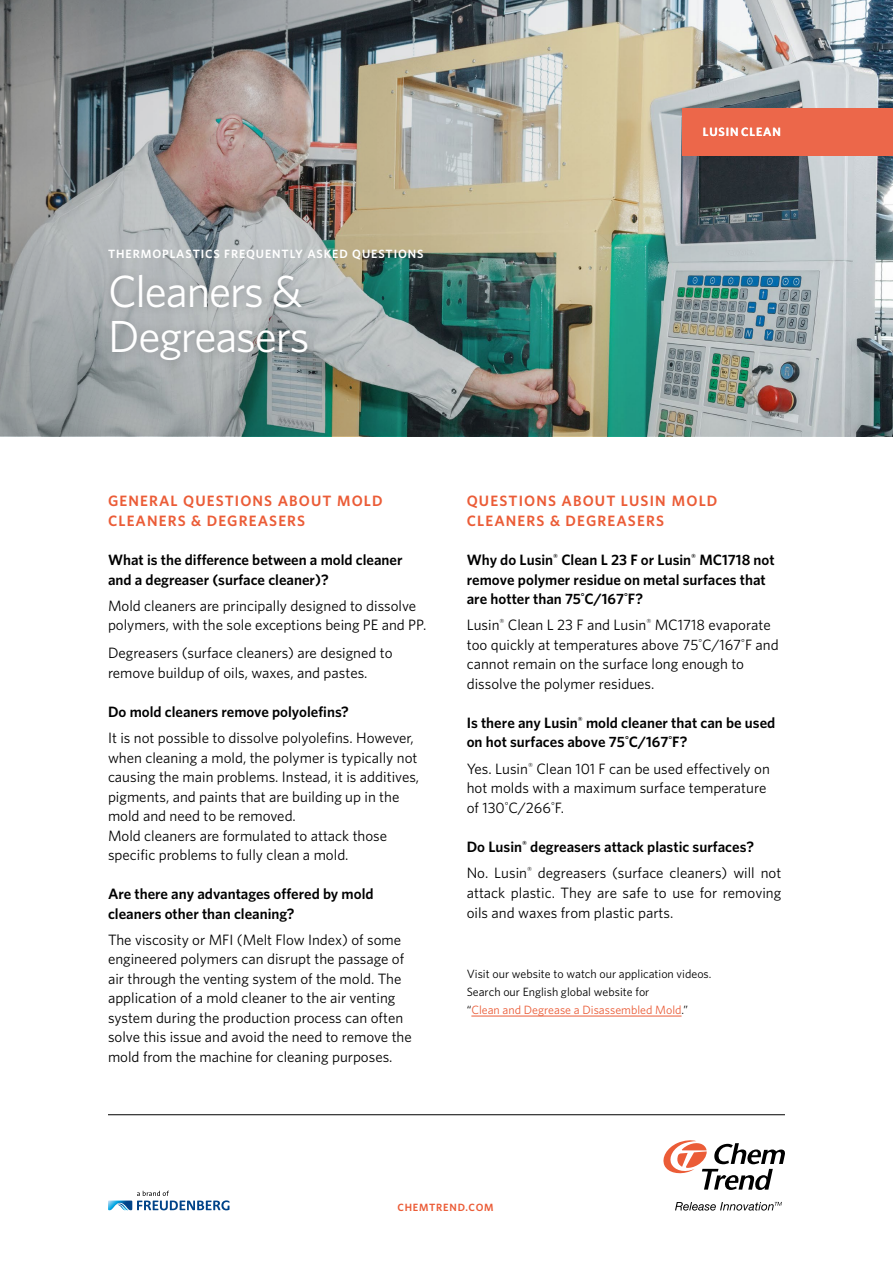
<style>
.page{position:relative;width:893px;height:1263px;background:#fff}
.page>*{position:absolute;margin:0;border:0;box-sizing:border-box;transform-origin:0 0}
.t1{font:45px/45px "Whitney";letter-spacing:-.025em;color:#fff}
.t2{font:15px/19.5px "Whitney";color:#000}
.t3{font:600 15px/19.5px "Whitney";color:#000}
.t4{font:600 15px/19.5px "Whitney";letter-spacing:.075em;color:#eb5c37}
.t5{font:12px/18px "Whitney";color:#000}
.t6{font:600 12px "Whitney";letter-spacing:.075em;color:#fff}
.t7{font:600 10.5px "Whitney";letter-spacing:.075em;color:#eb5c37}
.s1{font-weight:600}
.s2{color:#eb5c37}
</style>
<div class="page">
<img style="left:0;top:0;width:893px;height:436px">
<svg style="left:108px;top:1191px;width:122px;height:19px"></svg>
<svg style="left:675px;top:1202px;width:107px;height:8px"></svg>
<svg style="left:663px;top:1140px;width:122px;height:50px"></svg>
<hr style="left:108px;top:1114px;width:677px;height:1px;background:#000">
<hr style="left:471px;top:1016px;width:210px;height:1px;background:#eb5c37">
<div style="left:101px;top:266px;width:215px;height:103px;background:#000;opacity:.2"></div>
<div style="left:682px;top:109px;width:211px;height:47px;background:#ec674a"></div>
<p class="t6" style="left:108px;top:246px;width:317px">THERMOPLASTICS FREQUENTLY ASKED QUESTIONS</p>
<h1 class="t1" style="left:108px;top:268px;width:203px">Cleaners &amp;<br>Degreasers</h1>
<p class="t6" style="left:703px;top:124px;width:80px">LUSIN CLEAN</p>
<p class="t4" style="left:108px;top:491px;width:276px">GENERAL QUESTIONS ABOUT MOLD<br>CLEANERS &amp; DEGREASERS</p>
<p class="t3" style="left:108px;top:550px;width:296px">What is the difference between a mold cleaner and a degreaser (surface cleaner)?</p>
<p class="t2" style="left:108px;top:595px;width:320px">Mold cleaners are principally designed to dissolve polymers, with the sole exceptions being PE and PP.</p>
<p class="t2" style="left:108px;top:643px;width:286px">Degreasers (surface cleaners) are designed to remove buildup of oils, waxes, and pastes.</p>
<p class="t3" style="left:108px;top:701px;width:242px">Do mold cleaners remove polyolefins?</p>
<p class="t2" style="left:108px;top:728px;width:313px">It is not possible to dissolve polyolefins. However, when cleaning a mold, the polymer is typically not causing the main problems. Instead, it is additives, pigments, and paints that are building up in the mold and need to be removed.<br>Mold cleaners are formulated to attack those specific problems to fully clean a mold.</p>
<p class="t3" style="left:108px;top:884px;width:267px">Are there any advantages offered by mold cleaners other than cleaning?</p>
<p class="t2" style="left:108px;top:929px;width:305px">The viscosity or MFI (Melt Flow Index) of some engineered polymers can disrupt the passage of air through the venting system of the mold. The application of a mold cleaner to the air venting system during the production process can often solve this issue and avoid the need to remove the mold from the machine for cleaning purposes.</p>
<p class="t4" style="left:467px;top:491px;width:252px">QUESTIONS ABOUT LUSIN MOLD<br>CLEANERS &amp; DEGREASERS</p>
<p class="t3" style="left:467px;top:550px;width:309px">Why do Lusin<sup>®</sup> Clean L 23 F or Lusin<sup>®</sup> MC1718 not remove polymer residue on metal surfaces that are hotter than 75<sup>°</sup>C/167<sup>°</sup>F?</p>
<p class="t2" style="left:467px;top:615px;width:313px">Lusin<sup>®</sup> Clean L 23 F and Lusin<sup>®</sup> MC1718 evaporate too quickly at temperatures above 75<sup>°</sup>C/167<sup>°</sup>F and cannot remain on the surface long enough to dissolve the polymer residues.</p>
<p class="t3" style="left:467px;top:712px;width:310px">Is there any Lusin<sup>®</sup> mold cleaner that can be used on hot surfaces above 75<sup>°</sup>C/167<sup>°</sup>F?</p>
<p class="t2" style="left:467px;top:758px;width:305px">Yes. Lusin<sup>®</sup> Clean 101 F can be used effectively on hot molds with a maximum surface temperature of 130<sup>°</sup>C/266<sup>°</sup>F.</p>
<p class="t2" style="left:467px;top:833px;width:316px;line-height:26.2px"><span class="s1">Do Lusin</span><sup>®</sup> <span class="s1">degreasers attack plastic surfaces?<br></span>No. Lusin<sup>®</sup> degreasers (surface cleaners) will not</p>
<p class="t2" style="left:467px;top:882px;width:316px;line-height:20.2px">attack plastic. They are safe to use for removing oils and waxes from plastic parts.</p>
<p class="t5" style="left:467px;top:965px;width:246px">Visit our website to watch our application videos.<br>Search our English global website for<br>“<span class="s2">Clean and Degrease a Disassembled Mold</span>.”</p>
<p class="t7" style="left:397px;top:1200px;width:98px">CHEMTREND.COM</p>
</div>
